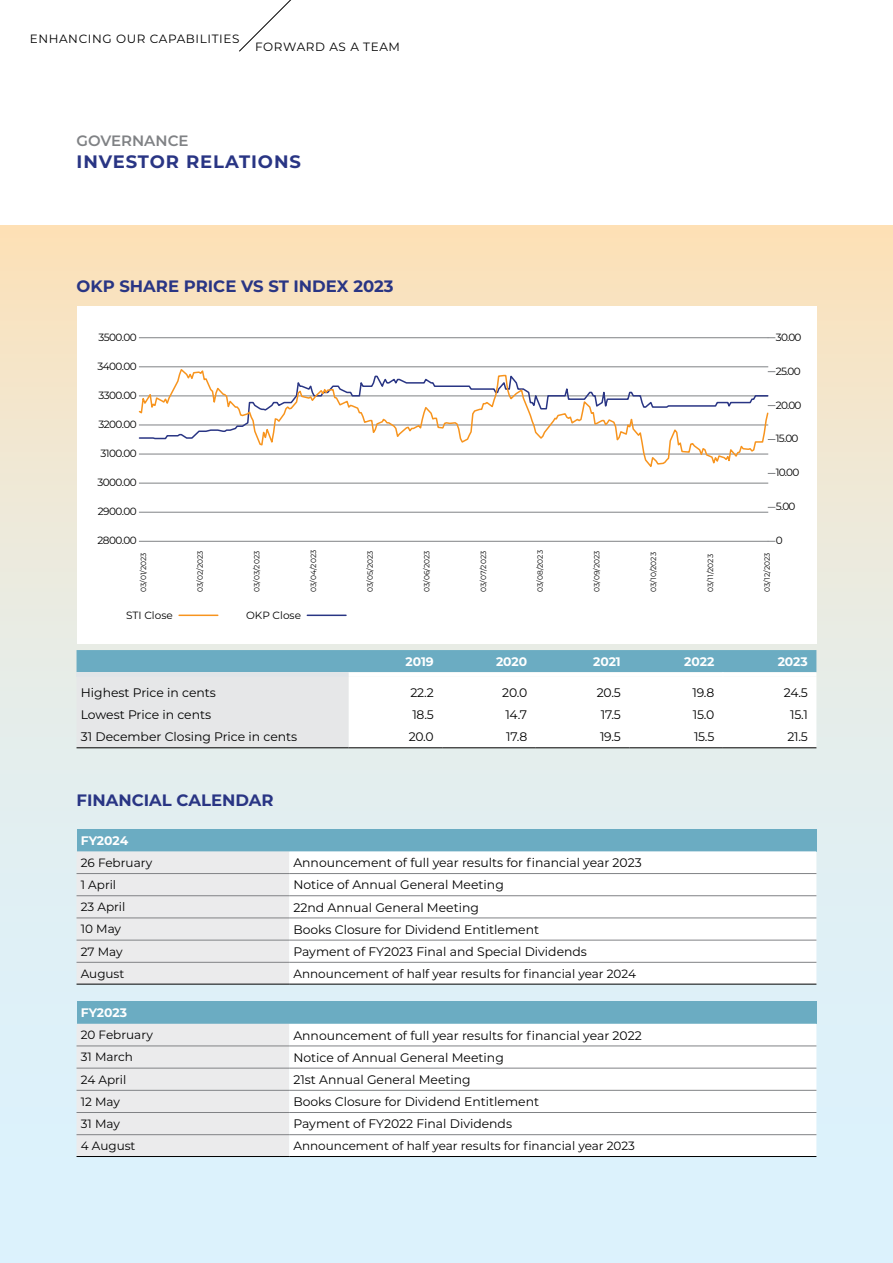
<style>
.page{position:relative;width:893px;height:1263px;background:#fff}
.page>*{position:absolute;margin:0;border:0;box-sizing:border-box;transform-origin:0 0}
.t1{font:700 18px "Montserrat";letter-spacing:.05em;color:#293584}
.t2{font:700 16.5px "Montserrat";color:#293584}
.t3{font:600 15px "Montserrat";color:#808285}
.t4{font:12.3px "Montserrat";color:#000}
.t5{font:700 12.3px "Montserrat";color:#fff}
.t6{font:12px "Montserrat";color:#000}
.t7{font:12px "Montserrat";letter-spacing:.05em;color:#000}
.t8{font:10.5px "Montserrat";letter-spacing:-.05em;color:#000}
.t9{font:10.5px "Montserrat";color:#000}
.t10{font:7.5px "Montserrat";color:#000}
</style>
<div class="page">
<div style="left:0;top:225px;width:893px;height:1038px;background:linear-gradient(to bottom,#f8e4c3,#d6f5ff)"></div>
<div style="left:77px;top:829px;width:739px;height:22px;background:#6bacc2"></div>
<div style="left:77px;top:851px;width:212px;height:133px;background:#ebebec"></div>
<svg style="left:289px;top:851px;width:527px;height:133px"></svg>
<hr style="left:77px;top:873px;width:212px;height:1px;background:#808285">
<hr style="left:289px;top:873px;width:527px;height:1px;background:#808285">
<hr style="left:77px;top:895px;width:212px;height:1px;background:#808285">
<hr style="left:289px;top:895px;width:527px;height:1px;background:#808285">
<hr style="left:77px;top:918px;width:212px;height:1px;background:#808285">
<hr style="left:289px;top:918px;width:527px;height:1px;background:#808285">
<hr style="left:77px;top:940px;width:212px;height:1px;background:#808285">
<hr style="left:289px;top:940px;width:527px;height:1px;background:#808285">
<hr style="left:77px;top:962px;width:212px;height:1px;background:#808285">
<hr style="left:289px;top:962px;width:527px;height:1px;background:#808285">
<hr style="left:77px;top:984px;width:212px;height:1px;background:#000">
<hr style="left:289px;top:984px;width:527px;height:1px;background:#000">
<div style="left:77px;top:1001px;width:739px;height:23px;background:#6bacc2"></div>
<div style="left:77px;top:1024px;width:212px;height:132px;background:#ebebec"></div>
<svg style="left:289px;top:1024px;width:527px;height:132px"></svg>
<hr style="left:77px;top:1046px;width:212px;height:1px;background:#808285">
<hr style="left:289px;top:1046px;width:527px;height:1px;background:#808285">
<hr style="left:77px;top:1068px;width:212px;height:1px;background:#808285">
<hr style="left:289px;top:1068px;width:527px;height:1px;background:#808285">
<hr style="left:77px;top:1090px;width:212px;height:1px;background:#808285">
<hr style="left:289px;top:1090px;width:527px;height:1px;background:#808285">
<hr style="left:77px;top:1112px;width:212px;height:1px;background:#808285">
<hr style="left:289px;top:1112px;width:527px;height:1px;background:#808285">
<hr style="left:77px;top:1134px;width:212px;height:1px;background:#808285">
<hr style="left:289px;top:1134px;width:527px;height:1px;background:#808285">
<hr style="left:77px;top:1156px;width:212px;height:1px;background:#000">
<hr style="left:289px;top:1156px;width:527px;height:1px;background:#000">
<svg style="left:77px;top:650px;width:739px;height:97px"></svg>
<hr style="left:722px;top:681px;width:2px;height:22px;background:#fff">
<hr style="left:722px;top:703px;width:2px;height:23px;background:#fff">
<hr style="left:722px;top:726px;width:2px;height:22px;background:#fff">
<hr style="left:77px;top:747px;width:272px;height:1px;background:#000">
<hr style="left:349px;top:747px;width:93px;height:1px;background:#000">
<hr style="left:442px;top:747px;width:94px;height:1px;background:#000">
<hr style="left:536px;top:747px;width:93px;height:1px;background:#000">
<hr style="left:629px;top:747px;width:94px;height:1px;background:#000">
<hr style="left:723px;top:747px;width:93px;height:1px;background:#000">
<div style="left:77px;top:306px;width:739px;height:338px;background:#fff"></div>
<hr style="left:179px;top:614px;width:39px;height:2px;background:#f7941e">
<hr style="left:307px;top:614px;width:39px;height:2px;background:#293584">
<hr style="left:139px;top:541px;width:629px;height:1px;background:#808285">
<hr style="left:139px;top:512px;width:629px;height:1px;background:#808285">
<hr style="left:139px;top:337px;width:629px;height:1px;background:#808285">
<hr style="left:139px;top:483px;width:629px;height:1px;background:#808285">
<svg style="left:138px;top:367px;width:631px;height:100px"></svg>
<svg style="left:239px;top:0;width:52px;height:52px"></svg>
<p class="t7" style="left:30px;top:30px;width:211px">ENHANCING OUR CAPABILITIES</p>
<p class="t7" style="left:255px;top:39px;width:146px">FORWARD AS A TEAM</p>
<p class="t3" style="left:77px;top:130px;width:114px">GOVERNANCE</p>
<h1 class="t1" style="left:77px;top:149px;width:226px">INVESTOR RELATIONS</h1>
<h2 class="t2" style="left:77px;top:275px;width:319px">OKP SHARE PRICE VS ST INDEX 2023</h2>
<p class="t8" style="left:98px;top:330px;width:40px">3500.00</p>
<p class="t8" style="left:97px;top:359px;width:41px">3400.00</p>
<p class="t8" style="left:98px;top:388px;width:40px">3300.00</p>
<p class="t8" style="left:98px;top:417px;width:40px">3200.00</p>
<p class="t8" style="left:101px;top:446px;width:38px">3100.00</p>
<p class="t8" style="left:97px;top:475px;width:41px">3000.00</p>
<p class="t8" style="left:98px;top:504px;width:41px">2900.00</p>
<p class="t8" style="left:98px;top:533px;width:41px">2800.00</p>
<p class="t8" style="left:776px;top:330px;width:27px">30.00</p>
<p class="t8" style="left:776px;top:364px;width:26px">25.00</p>
<p class="t8" style="left:776px;top:398px;width:27px">20.00</p>
<p class="t8" style="left:776px;top:431px;width:24px">15.00</p>
<p class="t8" style="left:776px;top:465px;width:25px">10.00</p>
<p class="t8" style="left:776px;top:499px;width:21px">5.00</p>
<p class="t8" style="left:776px;top:533px;width:8px">0</p>
<p class="t10" style="left:138px;top:592px;width:41px;rotate:-90deg">03/01/2023</p>
<p class="t10" style="left:195px;top:592px;width:42px;rotate:-90deg">03/02/2023</p>
<p class="t10" style="left:252px;top:592px;width:42px;rotate:-90deg">03/03/2023</p>
<p class="t10" style="left:308px;top:592px;width:43px;rotate:-90deg">03/04/2023</p>
<p class="t10" style="left:365px;top:592px;width:42px;rotate:-90deg">03/05/2023</p>
<p class="t10" style="left:422px;top:592px;width:43px;rotate:-90deg">03/06/2023</p>
<p class="t10" style="left:478px;top:592px;width:42px;rotate:-90deg">03/07/2023</p>
<p class="t10" style="left:535px;top:592px;width:43px;rotate:-90deg">03/08/2023</p>
<p class="t10" style="left:592px;top:592px;width:43px;rotate:-90deg">03/09/2023</p>
<p class="t10" style="left:648px;top:592px;width:41px;rotate:-90deg">03/10/2023</p>
<p class="t10" style="left:705px;top:592px;width:39px;rotate:-90deg">03/11/2023</p>
<p class="t10" style="left:762px;top:592px;width:41px;rotate:-90deg">03/12/2023</p>
<p class="t9" style="left:126px;top:608px;width:48px">STI Close</p>
<p class="t9" style="left:246px;top:608px;width:56px">OKP Close</p>
<p class="t5" style="left:405px;top:653px;width:30px">2019</p>
<p class="t5" style="left:496px;top:653px;width:33px">2020</p>
<p class="t5" style="left:593px;top:653px;width:29px">2021</p>
<p class="t5" style="left:684px;top:653px;width:32px">2022</p>
<p class="t5" style="left:778px;top:653px;width:32px">2023</p>
<p class="t4" style="left:81px;top:684px;width:137px">Highest Price in cents</p>
<p class="t4" style="left:410px;top:684px;width:25px">22.2</p>
<p class="t4" style="left:502px;top:684px;width:26px">20.0</p>
<p class="t4" style="left:597px;top:684px;width:25px">20.5</p>
<p class="t4" style="left:693px;top:684px;width:23px">19.8</p>
<p class="t4" style="left:784px;top:684px;width:26px">24.5</p>
<p class="t4" style="left:81px;top:706px;width:132px">Lowest Price in cents</p>
<p class="t4" style="left:412px;top:706px;width:23px">18.5</p>
<p class="t4" style="left:505px;top:706px;width:23px">14.7</p>
<p class="t4" style="left:601px;top:706px;width:21px">17.5</p>
<p class="t4" style="left:693px;top:706px;width:23px">15.0</p>
<p class="t4" style="left:790px;top:706px;width:19px">15.1</p>
<p class="t4" style="left:81px;top:729px;width:218px">31 December Closing Price in cents</p>
<p class="t4" style="left:409px;top:729px;width:26px">20.0</p>
<p class="t4" style="left:506px;top:729px;width:23px">17.8</p>
<p class="t4" style="left:600px;top:729px;width:22px">19.5</p>
<p class="t4" style="left:694px;top:729px;width:22px">15.5</p>
<p class="t4" style="left:787px;top:729px;width:22px">21.5</p>
<h2 class="t2" style="left:77px;top:788px;width:199px">FINANCIAL CALENDAR</h2>
<p class="t5" style="left:81px;top:832px;width:49px">FY2024</p>
<p class="t6" style="left:81px;top:854px;width:73px">26 February</p>
<p class="t4" style="left:293px;top:854px;width:350px">Announcement of full year results for financial year 2023</p>
<p class="t6" style="left:81px;top:876px;width:37px">1 April</p>
<p class="t4" style="left:293px;top:876px;width:212px">Notice of Annual General Meeting</p>
<p class="t6" style="left:81px;top:899px;width:46px">23 April</p>
<p class="t4" style="left:293px;top:899px;width:187px">22nd Annual General Meeting</p>
<p class="t6" style="left:81px;top:921px;width:42px">10 May</p>
<p class="t4" style="left:293px;top:921px;width:247px">Books Closure for Dividend Entitlement</p>
<p class="t6" style="left:81px;top:943px;width:43px">27 May</p>
<p class="t4" style="left:293px;top:943px;width:295px">Payment of FY2023 Final and Special Dividends</p>
<p class="t6" style="left:81px;top:965px;width:45px">August</p>
<p class="t6" style="left:293px;top:965px;width:344px">Announcement of half year results for financial year 2024</p>
<p class="t5" style="left:81px;top:1004px;width:48px">FY2023</p>
<p class="t6" style="left:81px;top:1027px;width:74px">20 February</p>
<p class="t4" style="left:293px;top:1027px;width:350px">Announcement of full year results for financial year 2022</p>
<p class="t6" style="left:81px;top:1049px;width:54px">31 March</p>
<p class="t4" style="left:293px;top:1049px;width:212px">Notice of Annual General Meeting</p>
<p class="t6" style="left:81px;top:1071px;width:47px">24 April</p>
<p class="t4" style="left:293px;top:1071px;width:179px">21st Annual General Meeting</p>
<p class="t6" style="left:81px;top:1093px;width:41px">12 May</p>
<p class="t4" style="left:293px;top:1093px;width:247px">Books Closure for Dividend Entitlement</p>
<p class="t6" style="left:81px;top:1115px;width:41px">31 May</p>
<p class="t4" style="left:293px;top:1115px;width:220px">Payment of FY2022 Final Dividends</p>
<p class="t6" style="left:81px;top:1137px;width:56px">4 August</p>
<p class="t6" style="left:293px;top:1137px;width:343px">Announcement of half year results for financial year 2023</p>
</div>
